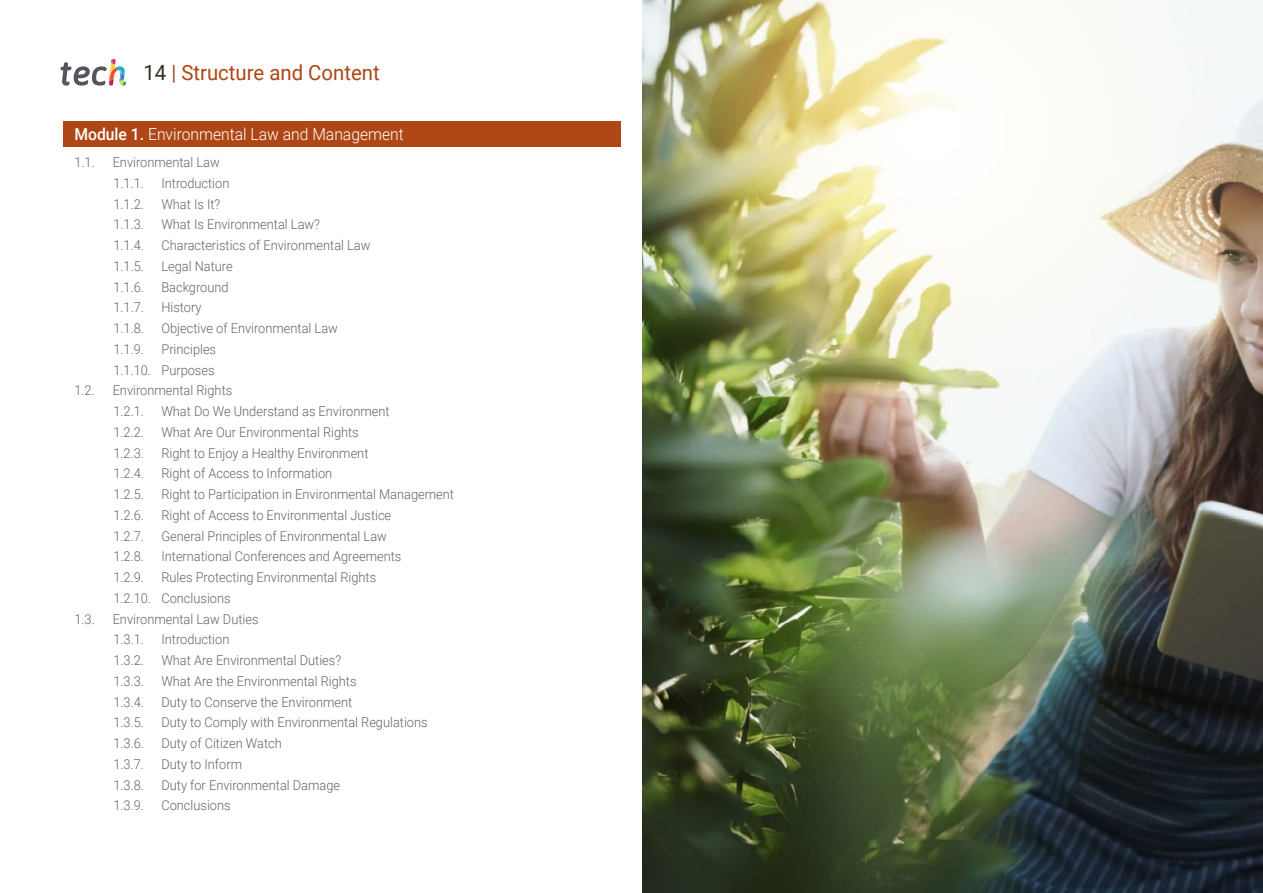
<style>
.page{position:relative;width:1263px;height:893px;background:#fff}
.page>*{position:absolute;margin:0;border:0;box-sizing:border-box;transform-origin:0 0}
.t1{font:21px "Roboto";color:#ae4615}
.t2{font:300 16.5px "Roboto";color:#fff;scale:.95 1}
.t3{font:300 13.5px/20.7px "Roboto";color:#61646a;scale:.95 1}
.s1{color:#312e20}
.s2{font-weight:500}
</style>
<div class="page">
<div style="left:63px;top:121px;width:558px;height:25px;background:#ae4615"></div>
<svg style="left:61px;top:59px;width:65px;height:27px"></svg>
<img style="left:642px;top:0;width:621px;height:893px">
<h1 class="t1" style="left:144px;top:57px;width:238px"><span class="s1">14</span> | Structure and Content</h1>
<p class="t2" style="left:74px;top:123px;width:348px"><span class="s2">Module 1.</span> Environmental Law and Management</p>
<p class="t3" style="left:74px;top:151px;width:23px">1.1.</p>
<p class="t3" style="left:113px;top:151px;width:114px">Environmental Law<br>1.1.1.</p>
<p class="t3" style="left:161px;top:172px;width:73px">Introduction</p>
<p class="t3" style="left:113px;top:193px;width:34px">1.1.2.</p>
<p class="t3" style="left:161px;top:193px;width:64px">What Is It?</p>
<p class="t3" style="left:113px;top:214px;width:34px">1.1.3.</p>
<p class="t3" style="left:161px;top:214px;width:168px">What Is Environmental Law?</p>
<p class="t3" style="left:113px;top:234px;width:34px">1.1.4.</p>
<p class="t3" style="left:161px;top:234px;width:222px">Characteristics of Environmental Law</p>
<p class="t3" style="left:113px;top:255px;width:34px">1.1.5.</p>
<p class="t3" style="left:161px;top:255px;width:77px">Legal Nature</p>
<p class="t3" style="left:113px;top:276px;width:34px">1.1.6.</p>
<p class="t3" style="left:161px;top:276px;width:72px">Background</p>
<p class="t3" style="left:113px;top:297px;width:34px">1.1.7.</p>
<p class="t3" style="left:161px;top:297px;width:44px">History</p>
<p class="t3" style="left:113px;top:317px;width:34px">1.1.8.</p>
<p class="t3" style="left:161px;top:317px;width:187px">Objective of Environmental Law</p>
<p class="t3" style="left:113px;top:338px;width:34px">1.1.9.</p>
<p class="t3" style="left:113px;top:338px;width:110px;text-align:right">Principles<br>1.1.10. Purposes</p>
<p class="t3" style="left:74px;top:380px;width:23px">1.2.</p>
<p class="t3" style="left:113px;top:380px;width:127px">Environmental Rights<br>1.2.1.</p>
<p class="t3" style="left:161px;top:400px;width:242px">What Do We Understand as Environment</p>
<p class="t3" style="left:113px;top:421px;width:34px">1.2.2.</p>
<p class="t3" style="left:161px;top:421px;width:209px">What Are Our Environmental Rights</p>
<p class="t3" style="left:113px;top:442px;width:34px">1.2.3.</p>
<p class="t3" style="left:161px;top:442px;width:219px">Right to Enjoy a Healthy Environment</p>
<p class="t3" style="left:113px;top:463px;width:34px">1.2.4.</p>
<p class="t3" style="left:161px;top:463px;width:181px">Right of Access to Information</p>
<p class="t3" style="left:113px;top:483px;width:34px">1.2.5.</p>
<p class="t3" style="left:161px;top:483px;width:309px">Right to Participation in Environmental Management</p>
<p class="t3" style="left:113px;top:504px;width:34px">1.2.6.</p>
<p class="t3" style="left:161px;top:504px;width:243px">Right of Access to Environmental Justice</p>
<p class="t3" style="left:113px;top:525px;width:34px">1.2.7.</p>
<p class="t3" style="left:161px;top:525px;width:239px">General Principles of Environmental Law</p>
<p class="t3" style="left:113px;top:546px;width:34px">1.2.8.</p>
<p class="t3" style="left:161px;top:546px;width:254px">International Conferences and Agreements</p>
<p class="t3" style="left:113px;top:566px;width:34px">1.2.9.</p>
<p class="t3" style="left:113px;top:566px;width:278px;text-indent:48px">Rules Protecting Environmental Rights<br>1.2.10. Conclusions</p>
<p class="t3" style="left:74px;top:608px;width:23px">1.3.</p>
<p class="t3" style="left:113px;top:608px;width:155px">Environmental Law Duties<br>1.3.1.</p>
<p class="t3" style="left:161px;top:629px;width:73px">Introduction</p>
<p class="t3" style="left:113px;top:649px;width:34px">1.3.2.</p>
<p class="t3" style="left:161px;top:649px;width:191px">What Are Environmental Duties?</p>
<p class="t3" style="left:113px;top:670px;width:34px">1.3.3.</p>
<p class="t3" style="left:161px;top:670px;width:207px">What Are the Environmental Rights</p>
<p class="t3" style="left:113px;top:691px;width:34px">1.3.4.</p>
<p class="t3" style="left:161px;top:691px;width:202px">Duty to Conserve the Environment</p>
<p class="t3" style="left:113px;top:712px;width:34px">1.3.5.</p>
<p class="t3" style="left:161px;top:712px;width:282px">Duty to Comply with Environmental Regulations</p>
<p class="t3" style="left:113px;top:732px;width:34px">1.3.6.</p>
<p class="t3" style="left:161px;top:732px;width:128px">Duty of Citizen Watch</p>
<p class="t3" style="left:113px;top:753px;width:34px">1.3.7.</p>
<p class="t3" style="left:161px;top:753px;width:86px">Duty to Inform</p>
<p class="t3" style="left:113px;top:774px;width:34px">1.3.8.</p>
<p class="t3" style="left:161px;top:774px;width:190px">Duty for Environmental Damage</p>
<p class="t3" style="left:113px;top:795px;width:34px">1.3.9.</p>
<p class="t3" style="left:161px;top:795px;width:74px">Conclusions</p>
</div>
